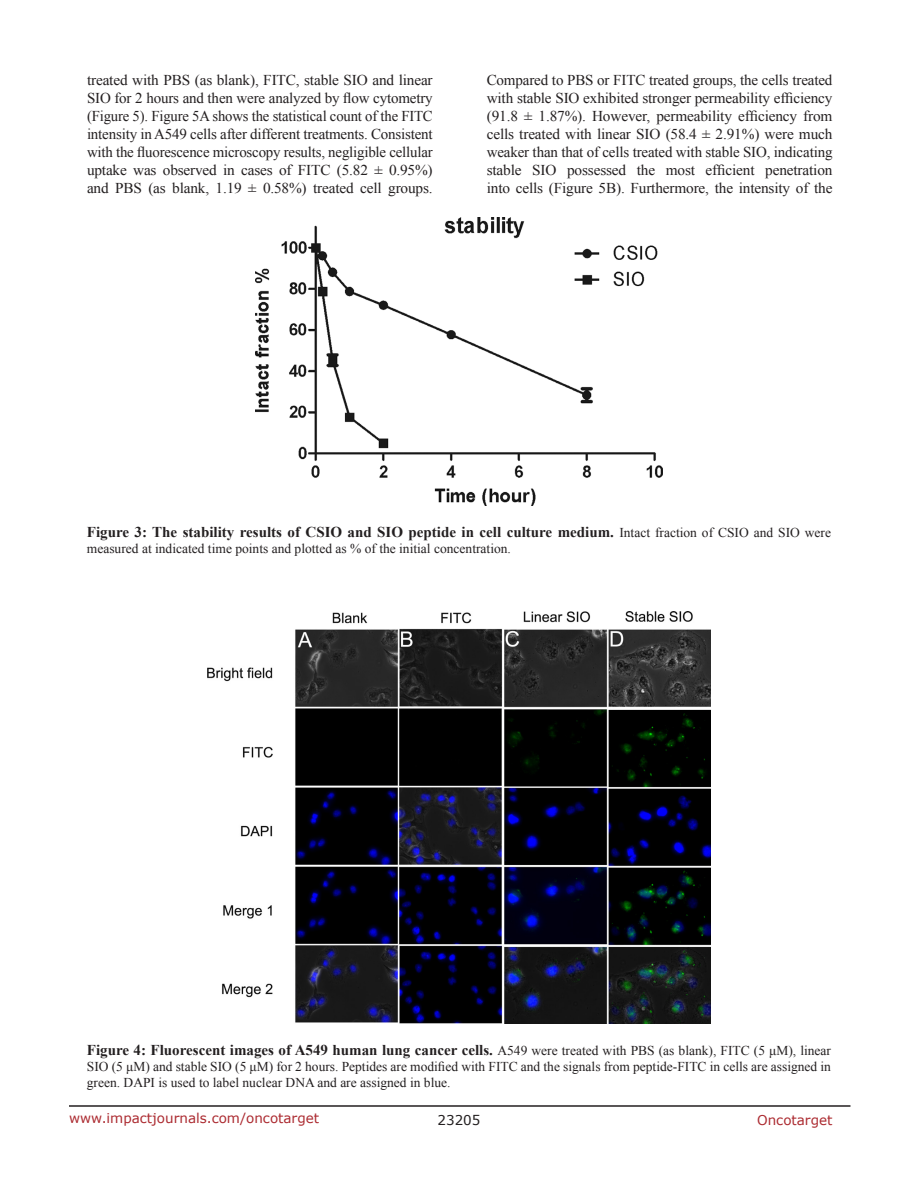
<style>
.page{position:relative;width:918px;height:1188px;background:#fff}
.page>*{position:absolute;margin:0;border:0;box-sizing:border-box;transform-origin:0 0}
.BodyText{font:15px/18px "Times New Roman";letter-spacing:-.01em;color:#231f20;text-align:justify}
.FigureText{font:700 15px "Times New Roman";color:#231f20}
.FigureText-2{font:13.5px/16.2px "Times New Roman";color:#231f20}
.t1{font:13.5px "Verdana";color:#ac2b31}
.t2{font:13.5px "Verdana";color:#231f20}
.s1{font-weight:400;font-size:13.5px}
</style>
<div class="page">
<hr style="left:69px;top:1105px;width:781px;height:2px;background:#231f20">
<img style="left:256px;top:218px;width:406px;height:288px">
<img style="left:207px;top:612px;width:504px;height:411px">
<p class="BodyText" style="left:87px;top:71px;width:347px">treated with PBS (as blank), FITC, stable SIO and linear SIO for 2 hours and then were analyzed by flow cytometry (Figure 5). Figure 5A shows the statistical count of the FITC intensity in A549 cells after different treatments. Consistent with the fluorescence microscopy results, negligible cellular uptake was observed in cases of FITC (5.82 ± 0.95%) and PBS (as blank, 1.19 ± 0.58%) treated cell groups.</p>
<p class="BodyText" style="left:487px;top:71px;width:347px">Compared to PBS or FITC treated groups, the cells treated with stable SIO exhibited stronger permeability efficiency (91.8 ± 1.87%). However, permeability efficiency from cells treated with linear SIO (58.4 ± 2.91%) were much weaker than that of cells treated with stable SIO, indicating stable SIO possessed the most efficient penetration into cells (Figure 5B). Furthermore, the intensity of the</p>
<p class="FigureText" style="left:87px;top:522px;width:746px">Figure 3: The stability results of CSIO and SIO peptide in cell culture medium. <span class="s1">Intact fraction of CSIO and SIO were</span></p>
<p class="FigureText-2" style="left:87px;top:541px;width:426px">measured at indicated time points and plotted as % of the initial concentration.</p>
<p class="FigureText" style="left:87px;top:1039px;width:746px">Figure 4: Fluorescent images of A549 human lung cancer cells. <span class="s1">A549 were treated with PBS (as blank), FITC (5 μM), linear</span></p>
<p class="FigureText-2" style="left:87px;top:1058px;width:746px">SIO (5 μM) and stable SIO (5 μM) for 2 hours. Peptides are modified with FITC and the signals from peptide-FITC in cells are assigned in green. DAPI is used to label nuclear DNA and are assigned in blue.</p>
<p class="t1" style="left:69px;top:1109px;width:252px">www.impactjournals.com/oncotarget</p>
<p class="t2" style="left:438px;top:1111px;width:44px">23205</p>
<p class="t1" style="left:757px;top:1111px;width:77px">Oncotarget</p>
</div>
